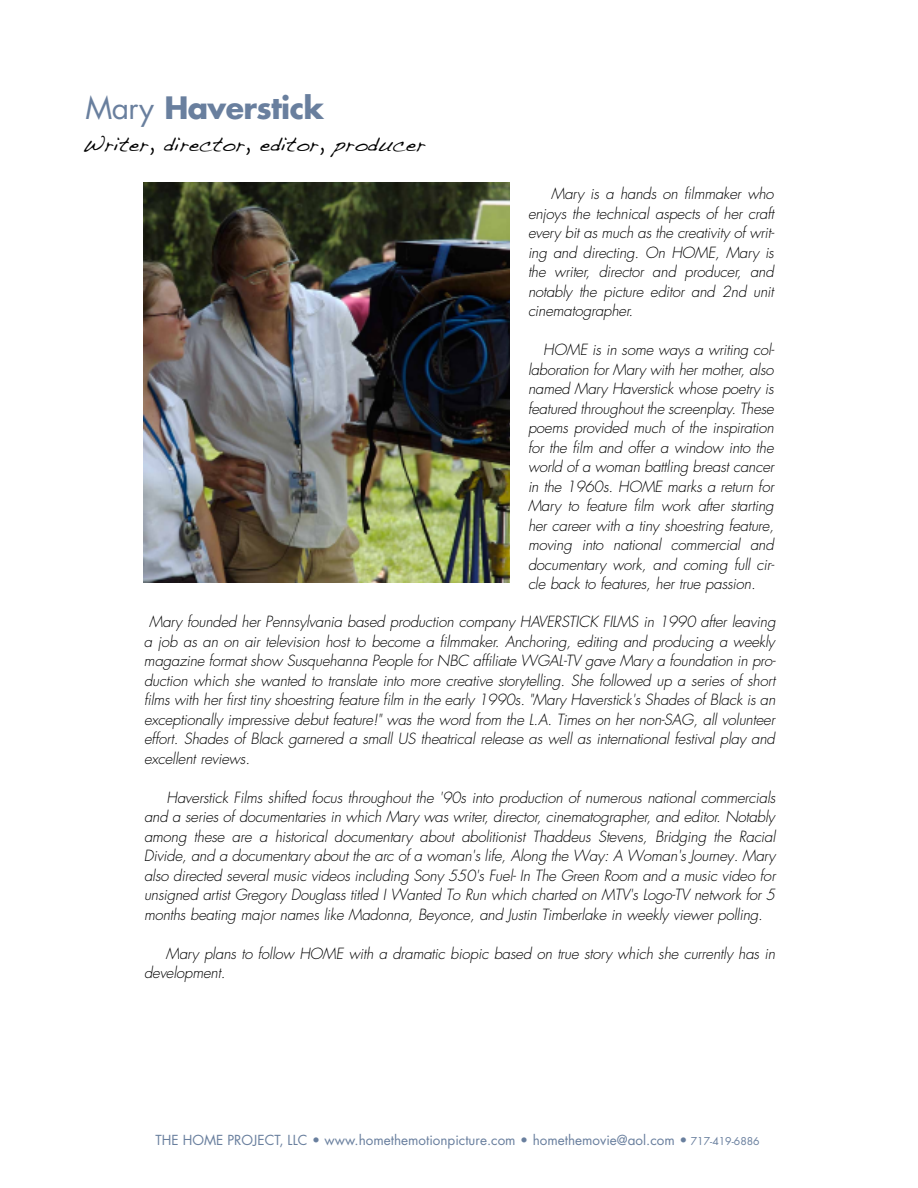
<style>
.page{position:relative;width:918px;height:1188px;background:#fff}
.page>*{position:absolute;margin:0;border:0;box-sizing:border-box;transform-origin:0 0}
.t1{font:700 30px "Futura";letter-spacing:-.02em;color:#697f9e}
.t2{font:21px "Handwriting Dakota";color:#000}
.t3{font:italic 300 15px/19.5px "Futura";letter-spacing:-.015em;color:#000;text-align:justify}
.t4{font:13.5px "Futura";color:#697f9e}
.s1{font-weight:400}
.s2{font-size:10.5px}
</style>
<div class="page">
<img style="left:143px;top:182px;width:367px;height:401px">
<h1 class="t1" style="left:86px;top:94px;width:240px"><span class="s1">Mary</span> Haverstick</h1>
<h2 class="t2" style="left:82px;top:131px;width:345px">Writer, director, editor, producer</h2>
<p class="t3" style="left:528px;top:185px;width:248px;text-indent:23px">Mary is a hands on filmmaker who enjoys the technical aspects of her craft every bit as much as the creativity of writ&shy;ing and directing. On HOME, Mary is the writer, director and producer, and notably the picture editor and 2nd unit cinematographer.</p>
<p class="t3" style="left:528px;top:341px;width:248px;text-indent:15px">HOME is in some ways a writing col&shy;laboration for Mary with her mother, also named Mary Haverstick whose poetry is featured throughout the screenplay. These poems provided much of the inspiration for the film and offer a window into the world of a woman battling breast cancer in the 1960s. HOME marks a return for Mary to feature film work after starting her career with a tiny shoestring feature, moving into national commercial and documentary work, and coming full cir&shy;cle back to features, her true passion.</p>
<p class="t3" style="left:144px;top:613px;width:633px;text-indent:5px">Mary founded her Pennsylvania based production company HAVERSTICK FILMS in 1990 after leaving a job as an on air television host to become a filmmaker. Anchoring, editing and producing a weekly magazine format show Susquehanna People for NBC affiliate WGAL-TV gave Mary a foundation in pro&shy;duction which she wanted to translate into more creative storytelling. She followed up a series of short films with her first tiny shoestring feature film in the early 1990s. "Mary Haverstick's Shades of Black is an exceptionally impressive debut feature!" was the word from the L.A. Times on her non-SAG, all volunteer effort. Shades of Black garnered a small US theatrical release as well as international festival play and excellent reviews.</p>
<p class="t3" style="left:144px;top:789px;width:633px;text-indent:23px">Haverstick Films shifted focus throughout the '90s into production of numerous national commercials and a series of documentaries in which Mary was writer, director, cinematographer, and editor. Notably among these are a historical documentary about abolitionist Thaddeus Stevens, Bridging the Racial Divide, and a documentary about the arc of a woman's life, Along the Way: A Woman's Journey. Mary also directed several music videos including Sony 550's Fuel- In The Green Room and a music video for unsigned artist Gregory Douglass titled I Wanted To Run which charted on MTV's Logo-TV network for 5 months beating major names like Madonna, Beyonce, and Justin Timberlake in weekly viewer polling.</p>
<p class="t3" style="left:144px;top:945px;width:633px;text-indent:22px">Mary plans to follow HOME with a dramatic biopic based on true story which she currently has in development.</p>
<p class="t4" style="left:155px;top:1134px;width:606px">THE HOME PROJECT, LLC • www.homethemotionpicture.com • homethemovie@aol.com • <span class="s2">717-419-6886</span></p>
</div>
